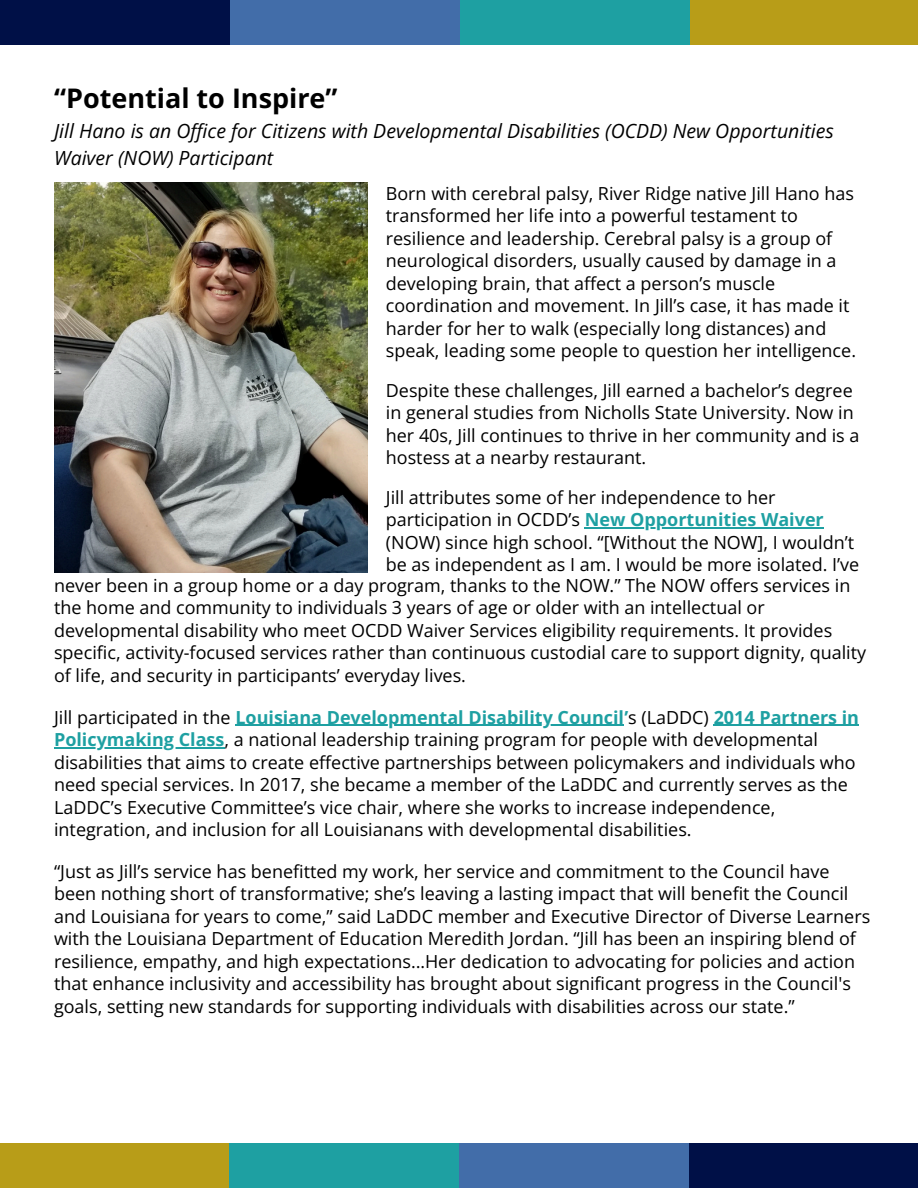
<style>
.page{position:relative;width:918px;height:1188px;background:#fff}
.page>*{position:absolute;margin:0;border:0;box-sizing:border-box;transform-origin:0 0}
.t1{font:700 27px "Open Sans";color:#000}
.t2{font:italic 19.5px/27px "Open Sans";color:#000}
.t3{font:18px/22.5px "Open Sans";color:#000}
.t4{font:700 18px "Open Sans";color:#1ea0a2}
.s1{font-weight:700;color:#1ea0a2}
.s2{font-weight:400;color:#000}
</style>
<div class="page">
<div style="left:0;top:0;width:230px;height:44px;background:#001047"></div>
<div style="left:230px;top:0;width:230px;height:44px;background:#426da9"></div>
<div style="left:460px;top:0;width:230px;height:44px;background:#1ea0a2"></div>
<div style="left:690px;top:0;width:228px;height:44px;background:#b89d18"></div>
<img style="left:54px;top:183px;width:314px;height:389px">
<div style="left:688px;top:1144px;width:230px;height:44px;background:#001047"></div>
<div style="left:459px;top:1144px;width:229px;height:44px;background:#426da9"></div>
<div style="left:229px;top:1144px;width:230px;height:44px;background:#1ea0a2"></div>
<div style="left:0;top:1144px;width:229px;height:44px;background:#b89d18"></div>
<hr style="left:585px;top:527px;width:239px;height:1px;background:#1ea0a2">
<hr style="left:235px;top:725px;width:389px;height:1px;background:#1ea0a2">
<hr style="left:714px;top:725px;width:145px;height:1px;background:#1ea0a2">
<hr style="left:54px;top:747px;width:171px;height:1px;background:#1ea0a2">
<h1 class="t1" style="left:54px;top:80px;width:285px">“Potential to Inspire”</h1>
<h1 class="t2" style="left:54px;top:117px;width:781px">Jill Hano is an Office for Citizens with Developmental Disabilities (OCDD) New Opportunities<br>Waiver (NOW) Participant</h1>
<p class="t3" style="left:386px;top:182px;width:472px">Born with cerebral palsy, River Ridge native Jill Hano has transformed her life into a powerful testament to resilience and leadership. Cerebral palsy is a group of neurological disorders, usually caused by damage in a developing brain, that affect a person’s muscle coordination and movement. In Jill’s case, it has made it harder for her to walk (especially long distances) and speak, leading some people to question her intelligence.</p>
<h1 class="t3" style="left:386px;top:379px;width:475px">Despite these challenges, Jill earned a bachelor’s degree in general studies from Nicholls State University. Now in her 40s, Jill continues to thrive in her community and is a hostess at a nearby restaurant.</h1>
<h1 class="t3" style="left:386px;top:485px;width:439px">Jill attributes some of her independence to her participation in OCDD’s <span class="s1">New Opportunities Waiver</span></h1>
<h1 class="t3" style="left:386px;top:530px;width:475px">(NOW) since high school. “[Without the NOW], I wouldn’t be as independent as I am. I would be more isolated. I’ve</h1>
<h1 class="t3" style="left:54px;top:574px;width:814px">never been in a group home or a day program, thanks to the NOW.” The NOW offers services in the home and community to individuals 3 years of age or older with an intellectual or developmental disability who meet OCDD Waiver Services eligibility requirements. It provides specific, activity-focused services rather than continuous custodial care to support dignity, quality of life, and security in participants’ everyday lives.</h1>
<h1 class="t4" style="left:54px;top:704px;width:807px"><span class="s2">Jill participated in the</span> Louisiana Developmental Disability Council’<span class="s2">s (LaDDC)</span> 2014 Partners in</h1>
<p class="t3" style="left:54px;top:728px;width:803px"><span class="s1">Policymaking Class</span>, a national leadership training program for people with developmental disabilities that aims to create effective partnerships between policymakers and individuals who need special services. In 2017, she became a member of the LaDDC and currently serves as the LaDDC’s Executive Committee’s vice chair, where she works to increase independence, integration, and inclusion for all Louisianans with developmental disabilities.</p>
<p class="t3" style="left:54px;top:859px;width:818px">“Just as Jill’s service has benefitted my work, her service and commitment to the Council have been nothing short of transformative; she’s leaving a lasting impact that will benefit the Council and Louisiana for years to come,” said LaDDC member and Executive Director of Diverse Learners with the Louisiana Department of Education Meredith Jordan. “Jill has been an inspiring blend of resilience, empathy, and high expectations…Her dedication to advocating for policies and action</p>
<p class="t3" style="left:54px;top:972px;width:798px">that enhance inclusivity and accessibility has brought about significant progress in the Council's goals, setting new standards for supporting individuals with disabilities across our state.”</p>
</div>
